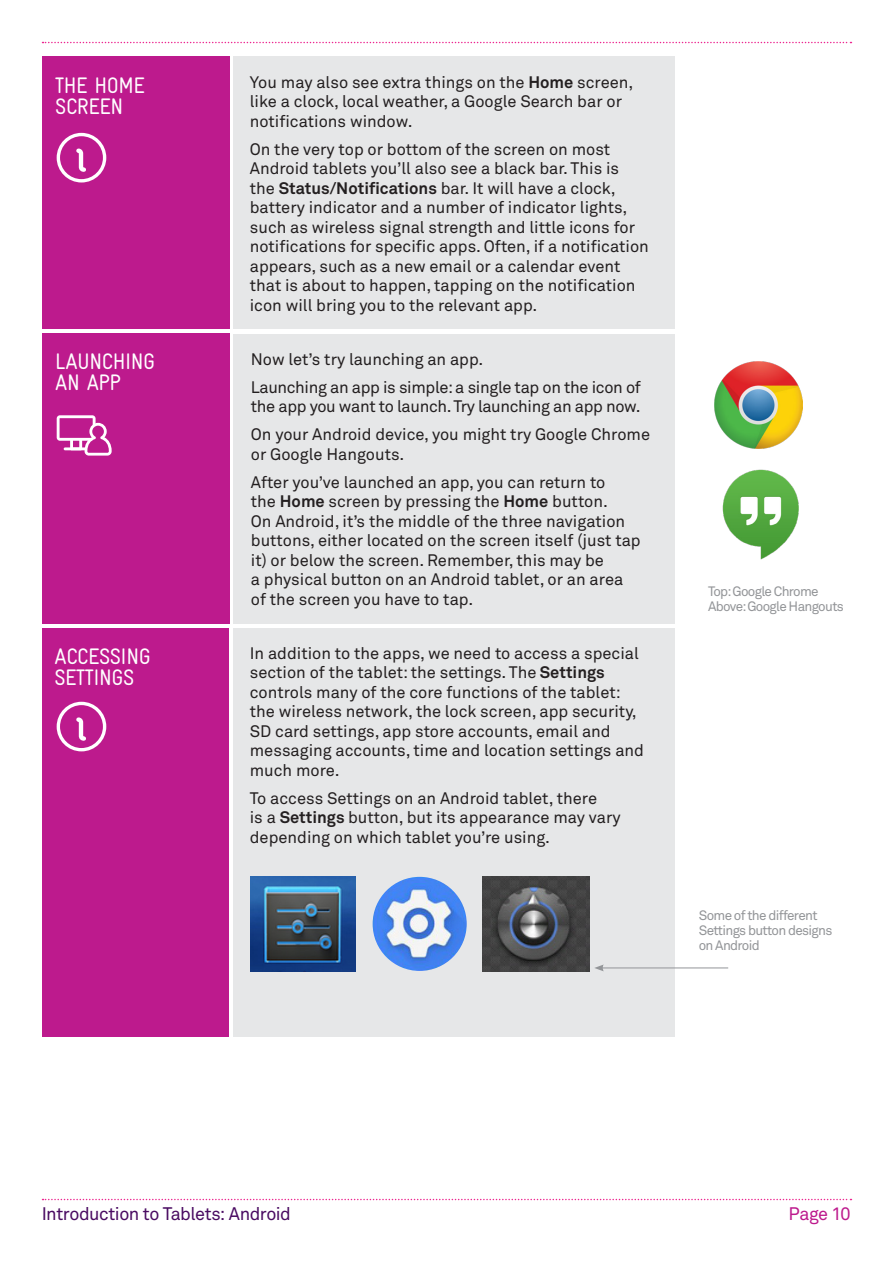
<style>
.page{position:relative;width:893px;height:1263px;background:#fff}
.page>*{position:absolute;margin:0;border:0;box-sizing:border-box;transform-origin:0 0}
.t1{font:condensed 22.5px/21px "Gravur";letter-spacing:-.02em;color:#fff}
.t2{font:18px "Akkurat";letter-spacing:-.025em;color:#4a0c62}
.t3{font:18px "Akkurat";letter-spacing:-.03em;color:#bd1a8d}
.t4{font:16.5px/19.5px "Akkurat";color:#231f20}
.t5{font:16.5px/28px "Akkurat";letter-spacing:-.02em;color:#231f20}
.t6{font:13.5px/15px "Akkurat";letter-spacing:-.05em;color:#939598}
.s1{font-weight:700}
</style>
<div class="page">
<svg style="left:43px;top:42px;width:808px;height:1px"></svg>
<svg style="left:43px;top:1199px;width:808px;height:1px"></svg>
<div style="left:234px;top:56px;width:441px;height:273px;background:#e6e7e8"></div>
<div style="left:234px;top:334px;width:441px;height:290px;background:#e6e7e8"></div>
<div style="left:43px;top:56px;width:187px;height:273px;background:#bd1a8d"></div>
<div style="left:43px;top:333px;width:187px;height:291px;background:#bd1a8d"></div>
<img style="left:715px;top:361px;width:88px;height:88px">
<img style="left:722px;top:469px;width:77px;height:91px">
<svg style="left:57px;top:133px;width:49px;height:49px"></svg>
<svg style="left:57px;top:415px;width:55px;height:41px"></svg>
<div style="left:43px;top:628px;width:186px;height:408px;background:#bd1a8d"></div>
<svg style="left:57px;top:702px;width:49px;height:49px"></svg>
<div style="left:234px;top:628px;width:441px;height:408px;background:#e6e7e8"></div>
<img style="left:251px;top:877px;width:105px;height:94px">
<img style="left:483px;top:877px;width:106px;height:94px">
<hr style="left:601px;top:967px;width:127px;height:1px;background:#939598">
<svg style="left:594px;top:964px;width:10px;height:7px"></svg>
<img style="left:373px;top:877px;width:94px;height:94px;border-radius:47px">
<h1 class="t1" style="left:55px;top:75px;width:91px">THE HOME<br>SCREEN</h1>
<h1 class="t1" style="left:55px;top:351px;width:102px">LAUNCHING<br>AN APP</h1>
<h1 class="t1" style="left:55px;top:646px;width:98px">ACCESSING<br>SETTINGS</h1>
<p class="t4" style="left:250px;top:73px;width:385px">You may also see extra things on the <span class="s1">Home</span> screen, like a clock, local weather, a Google Search bar or notifications window.</p>
<p class="t4" style="left:250px;top:140px;width:401px">On the very top or bottom of the screen on most Android tablets you’ll also see a black bar. This is<br>the <span class="s1">Status/Notifications</span> bar. It will have a clock, battery indicator and a number of indicator lights, such as wireless signal strength and little icons for notifications for specific apps. Often, if a notification appears, such as a new email or a calendar event that is about to happen, tapping on the notification icon will bring you to the relevant app.</p>
<p class="t5" style="left:251px;top:345px;width:391px">Now let’s try launching an app.<br>Launching an app is simple: a single tap on the icon of</p>
<p class="t5" style="left:251px;top:393px;width:401px">the app you want to launch. Try launching an app now.<br>On your Android device, you might try Google Chrome</p>
<p class="t4" style="left:251px;top:440px;width:356px;line-height:28px">or Google Hangouts.<br>After you’ve launched an app, you can return to</p>
<p class="t4" style="left:251px;top:492px;width:391px">the <span class="s1">Home</span> screen by pressing the <span class="s1">Home</span> button.<br>On Android, it’s the middle of the three navigation buttons, either located on the screen itself (just tap it) or below the screen. Remember, this may be<br>a physical button on an Android tablet, or an area of the screen you have to tap.</p>
<p class="t4" style="left:250px;top:644px;width:396px">In addition to the apps, we need to access a special section of the tablet: the settings. The <span class="s1">Settings </span>controls many of the core functions of the tablet: the wireless network, the lock screen, app security, SD card settings, app store accounts, email and messaging accounts, time and location settings and much more.</p>
<p class="t4" style="left:250px;top:789px;width:372px">To access Settings on an Android tablet, there<br>is a <span class="s1">Settings</span> button, but its appearance may vary depending on which tablet you’re using.</p>
<p class="t6" style="left:708px;top:584px;width:137px">Top: Google Chrome<br>Above: Google Hangouts</p>
<p class="t6" style="left:699px;top:908px;width:135px">Some of the different<br>Settings button designs on Android</p>
<p class="t2" style="left:42px;top:1203px;width:251px">Introduction to Tablets: Android</p>
<p class="t3" style="left:789px;top:1203px;width:63px">Page 10</p>
</div>
